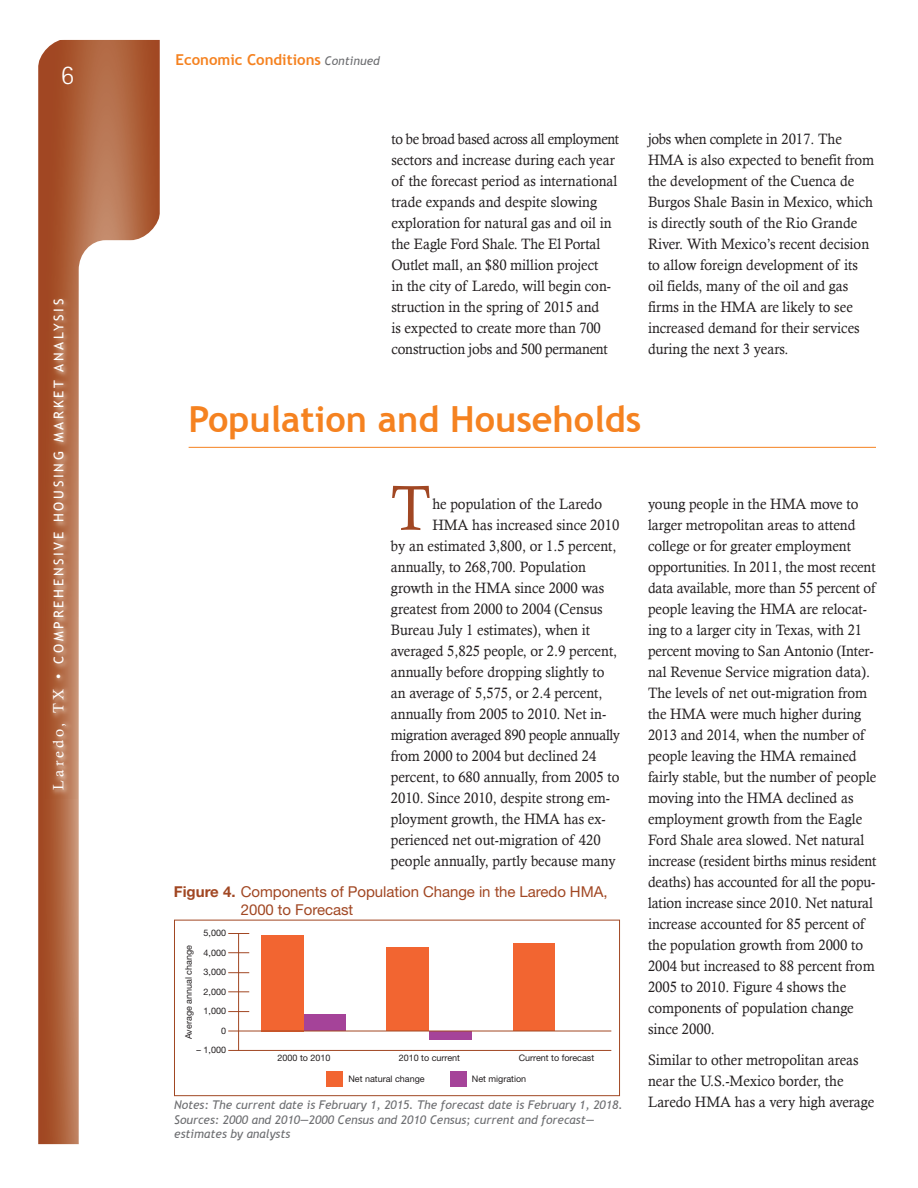
<style>
.page{position:relative;width:918px;height:1188px;background:#fff}
.page>*{position:absolute;margin:0;border:0;box-sizing:border-box;transform-origin:0 0}
.body_text{font:63.75px "Calisto";color:#a14723;scale:.95 1}
.level1{font:700 36px "Trebuchet MS";color:#f58220}
.t1{font:300 27px "Rotis Sans Serif";color:#fff}
.body_text-2{font:15px/21px "Calisto";color:#231f20;scale:.95 1}
.body_text-3{font:15px/21px "Calisto";color:#231f20;scale:.94 1}
.t2{font:15px/18px "Helvetica Neue";letter-spacing:-.005em;color:#a14723}
.body_text-4{font:15px "Calisto";letter-spacing:-.02em;color:#231f20;scale:.95 1}
.t3{font:700 15px "Trebuchet MS";color:#f58220}
.t4{font:13.5px "Trebuchet MS";letter-spacing:.2em;color:#fff}
.t5{font:italic 12px/13.5px "Trebuchet MS";color:#6d6e71}
.t6{font:9px/19.5px "Helvetica Neue";color:#231f20;text-align:right}
.s1{font-family:"Calisto";font-size:15px}
.s2{font-weight:400;font-style:italic;font-size:12px;color:#6d6e71}
.s3{font-weight:700}
</style>
<div class="page">
<svg style="left:38px;top:40px;width:122px;height:1104px;background:#af6440"></svg>
<svg style="left:79px;top:240px;width:106px;height:904px"></svg>
<svg style="left:38px;top:39px;width:30px;height:30px"></svg>
<svg style="left:130px;top:210px;width:36px;height:36px"></svg>
<img style="left:46px;top:290px;width:31px;height:509px">
<hr style="left:189px;top:447px;width:687px;height:1px;background:#f58220">
<div style="left:174px;top:920px;width:446px;height:176px;border:1px solid #a14723"></div>
<div style="left:303px;top:1015px;width:42px;height:16px;background:#a54399"></div>
<div style="left:261px;top:935px;width:42px;height:96px;background:#f26531"></div>
<div style="left:429px;top:1031px;width:43px;height:9px;background:#a54399"></div>
<div style="left:387px;top:948px;width:42px;height:83px;background:#f26531"></div>
<div style="left:514px;top:944px;width:41px;height:87px;background:#f26531"></div>
<hr style="left:228px;top:1031px;width:383px;height:1px;background:#a14723">
<hr style="left:238px;top:934px;width:1px;height:117px;background:#a14723">
<svg style="left:228px;top:933px;width:21px;height:1px"></svg>
<svg style="left:228px;top:952px;width:21px;height:1px"></svg>
<svg style="left:228px;top:972px;width:21px;height:1px"></svg>
<svg style="left:228px;top:991px;width:21px;height:1px"></svg>
<svg style="left:228px;top:1011px;width:21px;height:1px"></svg>
<div style="left:450px;top:1071px;width:16px;height:15px;background:#a54399"></div>
<div style="left:326px;top:1071px;width:17px;height:15px;background:#f26531"></div>
<hr style="left:228px;top:1050px;width:383px;height:1px;background:#a14723">
<h3 class="t1" style="left:61px;top:60px;width:14px">6</h3>
<p class="t4" style="left:51px;top:790px;width:492px;rotate:-90deg"><span class="s1">Laredo, TX •</span> COMPREHENSIVE HOUSING MARKET ANALYSIS</p>
<p class="t3" style="left:176px;top:50px;width:206px">Economic Conditions <span class="s2">Continued</span></p>
<p class="body_text-3" style="left:392px;top:128px;width:244px">to be broad based across all employment sectors and increase during each year of the forecast period as international trade expands and despite slowing exploration for natural gas and oil in the Eagle Ford Shale. The El Portal Outlet mall, an $80 million project<br>in the city of Laredo, will begin con&shy;struction in the spring of 2015 and<br>is expected to create more than 700 construction jobs and 500 permanent</p>
<p class="body_text-2" style="left:648px;top:128px;width:240px">jobs when complete in 2017. The HMA is also expected to benefit from the development of the Cuenca de Burgos Shale Basin in Mexico, which is directly south of the Rio Grande River. With Mexico’s recent decision to allow foreign development of its oil fields, many of the oil and gas firms in the HMA are likely to see increased demand for their services during the next 3 years.</p>
<p class="level1" style="left:189px;top:396px;width:454px">Population and Households</p>
<p class="body_text" style="left:391px;top:471px;width:43px">T</p>
<p class="body_text-2" style="left:432px;top:493px;width:180px">he population of the Laredo</p>
<p class="body_text-2" style="left:432px;top:514px;width:198px">HMA has increased since 2010</p>
<p class="body_text-2" style="left:391px;top:535px;width:239px">by an estimated 3,800, or 1.5 percent,</p>
<p class="body_text-2" style="left:391px;top:556px;width:207px">annually, to 268,700. Population</p>
<p class="body_text-2" style="left:391px;top:577px;width:226px">growth in the HMA since 2000 was</p>
<p class="body_text-2" style="left:391px;top:598px;width:225px">greatest from 2000 to 2004 (Census</p>
<p class="body_text-2" style="left:391px;top:619px;width:211px">Bureau July 1 estimates), when it</p>
<p class="body_text-2" style="left:391px;top:640px;width:240px">averaged 5,825 people, or 2.9 percent,</p>
<p class="body_text-2" style="left:391px;top:661px;width:226px">annually before dropping slightly to</p>
<p class="body_text-2" style="left:391px;top:682px;width:224px">an average of 5,575, or 2.4 percent,</p>
<p class="body_text-2" style="left:391px;top:703px;width:228px">annually from 2005 to 2010. Net in-</p>
<p class="body_text-4" style="left:391px;top:726px;width:243px">migration averaged 890 people annually</p>
<p class="body_text-2" style="left:391px;top:745px;width:218px">from 2000 to 2004 but declined 24</p>
<p class="body_text-2" style="left:391px;top:766px;width:242px">percent, to 680 annually, from 2005 to</p>
<p class="body_text-2" style="left:391px;top:787px;width:232px">2010. Since 2010, despite strong em-</p>
<p class="body_text-2" style="left:391px;top:808px;width:228px">ployment growth, the HMA has ex-</p>
<p class="body_text-2" style="left:391px;top:829px;width:222px">perienced net out-migration of 420</p>
<p class="body_text-2" style="left:391px;top:850px;width:238px">people annually, partly because many</p>
<p class="t2" style="left:241px;top:882px;width:368px;text-indent:-67px"><span class="s3">Figure 4.</span> Components of Population Change in the Laredo HMA,<br>2000 to Forecast</p>
<p class="t6" style="left:204px;top:923px;width:24px">5,000<br>4,000<br>3,000<br>2,000<br>1,000<br>0</p>
<p class="t6" style="left:197px;top:1040px;width:31px">– 1,000</p>
<p class="t6" style="left:179px;top:1039px;width:96px;rotate:-90deg">Average annual change</p>
<p class="t6" style="left:278px;top:1048px;width:55px">2000 to 2010</p>
<p class="t6" style="left:399px;top:1048px;width:63px">2010 to current</p>
<p class="t6" style="left:519px;top:1048px;width:77px">Current to forecast</p>
<p class="t6" style="left:348px;top:1069px;width:78px">Net natural change</p>
<p class="t6" style="left:472px;top:1069px;width:56px">Net migration</p>
<p class="t5" style="left:174px;top:1098px;width:450px">Notes: The current date is February 1, 2015. The forecast date is February 1, 2018.</p>
<p class="t5" style="left:174px;top:1113px;width:422px">Sources: 2000 and 2010—2000 Census and 2010 Census; current and forecast— estimates by analysts</p>
<p class="body_text-2" style="left:648px;top:493px;width:242px">young people in the HMA move to larger metropolitan areas to attend college or for greater employment opportunities. In 2011, the most recent data available, more than 55 percent of people leaving the HMA are relocat&shy;ing to a larger city in Texas, with 21 percent moving to San Antonio (Inter&shy;nal Revenue Service migration data).<br>The levels of net out-migration from the HMA were much higher during 2013 and 2014, when the number of people leaving the HMA remained fairly stable, but the number of people moving into the HMA declined as employment growth from the Eagle Ford Shale area slowed. Net natural increase (resident births minus resident deaths) has accounted for all the popu&shy;lation increase since 2010. Net natural increase accounted for 85 percent of the population growth from 2000 to 2004 but increased to 88 percent from 2005 to 2010. Figure 4 shows the components of population change since 2000.</p>
<p class="body_text-2" style="left:648px;top:1050px;width:240px">Similar to other metropolitan areas near the U.S.-Mexico border, the<br>Laredo HMA has a very high average</p>
</div>
